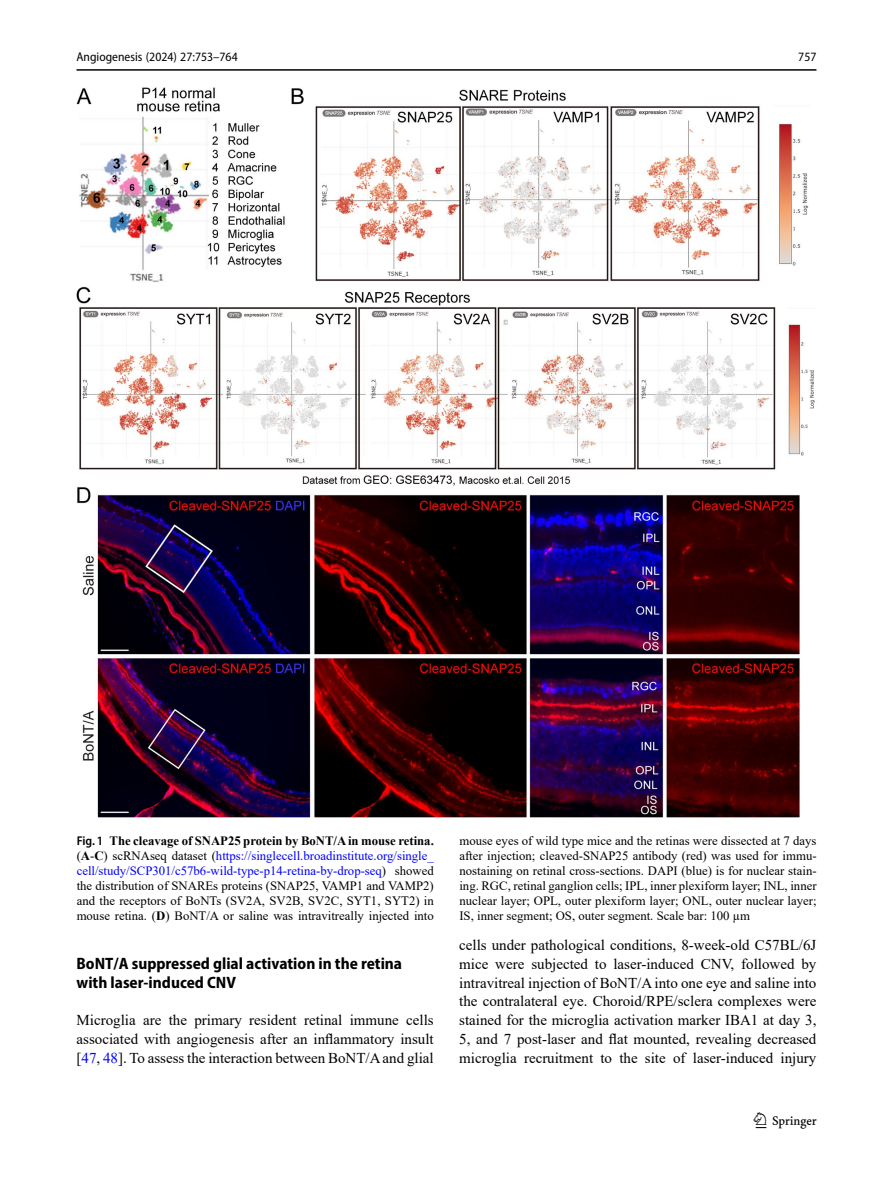
<style>
.page{position:relative;width:893px;height:1187px;background:#fff}
.page>*{position:absolute;margin:0;border:0;box-sizing:border-box;transform-origin:0 0}
.t1{font:22.5px "Springnew";color:#000}
.Head_2{font:700 semi-condensed 16.5px/18.8px "Myriad Pro";color:#000}
.Body_Text{font:15px/18.8px "Times New Roman";color:#000;text-align:justify}
.Figure_Caption{font:12.75px/15px "Times New Roman";color:#000;text-align:justify}
.t2{font:semi-condensed 12.75px "Myriad Pro";color:#000}
.s1{font-family:"Myriad Pro";font-weight:600;font-stretch:semi-condensed}
.s2{font-weight:700}
.s3{color:#00f}
</style>
<div class="page">
<hr style="left:77px;top:69px;width:739px;height:2px;background:#000">
<img style="left:77px;top:87px;width:738px;height:730px">
<p class="t2" style="left:77px;top:49px;width:163px">Angiogenesis (2024) 27:753–764</p>
<p class="t2" style="left:798px;top:49px;width:20px">757</p>
<p class="Figure_Caption" style="left:77px;top:832px;width:359px"><span class="s1">Fig. 1</span> <span class="s2">The cleavage of SNAP25 protein by BoNT/A in mouse retina. </span>(<span class="s2">A</span>-<span class="s2">C</span>) scRNAseq dataset (<span class="s3">https://singlecell.broadinstitute.org/single_ cell/study/SCP301/c57b6-wild-type-p14-retina-by-drop-seq</span>) showed the distribution of SNAREs proteins (SNAP25, VAMP1 and VAMP2) and the receptors of BoNTs (SV2A, SV2B, SV2C, SYT1, SYT2) in mouse retina. (<span class="s2">D</span>) BoNT/A or saline was intravitreally injected into</p>
<p class="Figure_Caption" style="left:459px;top:832px;width:359px">mouse eyes of wild type mice and the retinas were dissected at 7 days after injection; cleaved-SNAP25 antibody (red) was used for immu&shy;nostaining on retinal cross-sections. DAPI (blue) is for nuclear stain&shy;ing. RGC, retinal ganglion cells; IPL, inner plexiform layer; INL, inner nuclear layer; OPL, outer plexiform layer; ONL, outer nuclear layer; IS, inner segment; OS, outer segment. Scale bar: 100 µm</p>
<p class="Head_2" style="left:77px;top:953px;width:327px">BoNT/A suppressed glial activation in the retina with laser-induced CNV</p>
<p class="Body_Text" style="left:77px;top:1010px;width:359px">Microglia are the primary resident retinal immune cells associated with angiogenesis after an inflammatory insult [<span class="s3">47</span>, <span class="s3">48</span>]. To assess the interaction between BoNT/A and glial</p>
<p class="Body_Text" style="left:459px;top:935px;width:359px">cells under pathological conditions, 8-week-old C57BL/6J mice were subjected to laser-induced CNV, followed by intravitreal injection of BoNT/A into one eye and saline into the contralateral eye. Choroid/RPE/sclera complexes were stained for the microglia activation marker IBA1 at day 3, 5, and 7 post-laser and flat mounted, revealing decreased microglia recruitment to the site of laser-induced injury</p>
<h1 class="t1" style="left:756px;top:1107px;width:63px">1 3</h1>
</div>
